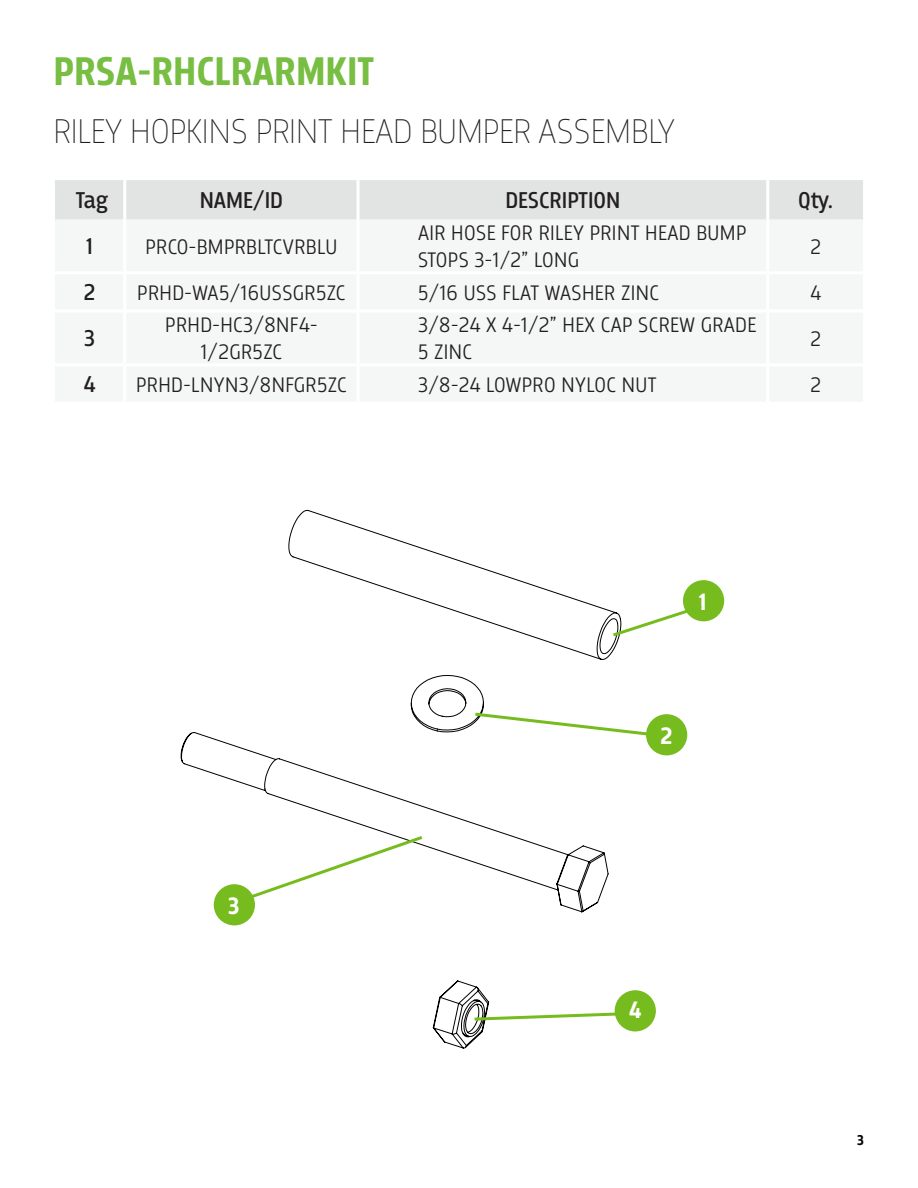
<style>
.page{position:relative;width:918px;height:1188px;background:#fff}
.page>*{position:absolute;margin:0;border:0;box-sizing:border-box;transform-origin:0 0}
.t1{font:700 42px "Breakers";color:#77be42}
.t2{font:100 36px "Breakers";color:#231f20}
.t3{font:700 24.9px "Breakers";color:#fff}
.t4{font:24px "Breakers";color:#231f20}
.BLACK-Table-General{font:300 22.05px/26.4px "Breakers";letter-spacing:.02em;color:#231f20}
.t5{font:700 15px "Breakers";color:#040503}
</style>
<div class="page">
<svg style="left:181px;top:510px;width:440px;height:539px"></svg>
<div style="left:684px;top:581px;width:39px;height:40px;background:#77bc1f;border-radius:50%"></div>
<div style="left:683px;top:580px;width:41px;height:41px;border:2px solid #77bc1f;border-radius:50%"></div>
<div style="left:647px;top:715px;width:40px;height:40px;background:#77bc1f;border-radius:50%"></div>
<div style="left:646px;top:714px;width:41px;height:41px;border:2px solid #77bc1f;border-radius:50%"></div>
<div style="left:214px;top:885px;width:40px;height:40px;background:#77bc1f;border-radius:50%"></div>
<div style="left:214px;top:884px;width:41px;height:41px;border:2px solid #77bc1f;border-radius:50%"></div>
<div style="left:615px;top:991px;width:40px;height:40px;background:#77bc1f;border-radius:50%"></div>
<div style="left:615px;top:990px;width:41px;height:41px;border:2px solid #77bc1f;border-radius:50%"></div>
<svg style="left:610px;top:603px;width:95px;height:36px"></svg>
<svg style="left:472px;top:711px;width:186px;height:27px"></svg>
<svg style="left:224px;top:834px;width:202px;height:75px"></svg>
<svg style="left:471px;top:1011px;width:150px;height:11px"></svg>
<div style="left:55px;top:180px;width:808px;height:40px;background:#e2e4e4"></div>
<hr style="left:123px;top:180px;width:3px;height:40px;background:#fff">
<hr style="left:357px;top:180px;width:3px;height:40px;background:#fff">
<hr style="left:766px;top:180px;width:3px;height:40px;background:#fff">
<p class="t1" style="left:53px;top:47px;width:322px">PRSA-RHCLRARMKIT</p>
<p class="t2" style="left:53px;top:110px;width:623px">RILEY HOPKINS PRINT HEAD BUMPER ASSEMBLY</p>
<p class="t4" style="left:76px;top:186px;width:34px">Tag</p>
<p class="t4" style="left:200px;top:186px;width:85px">NAME/ID</p>
<p class="t4" style="left:505px;top:186px;width:117px">DESCRIPTION</p>
<p class="t4" style="left:798px;top:186px;width:36px">Qty.</p>
<p class="t4" style="left:86px;top:232px;width:8px">1</p>
<p class="BLACK-Table-General" style="left:146px;top:233px;width:193px">PRCO-BMPRBLTCVRBLU</p>
<p class="BLACK-Table-General" style="left:418px;top:220px;width:330px">AIR HOSE FOR RILEY PRINT HEAD BUMP<br>STOPS 3-1/2” LONG</p>
<p class="BLACK-Table-General" style="left:811px;top:233px;width:12px">2</p>
<p class="t4" style="left:84px;top:278px;width:13px">2</p>
<p class="BLACK-Table-General" style="left:137px;top:279px;width:210px">PRHD-WA5/16USSGR5ZC</p>
<p class="BLACK-Table-General" style="left:418px;top:279px;width:243px">5/16 USS FLAT WASHER ZINC</p>
<p class="BLACK-Table-General" style="left:810px;top:279px;width:12px">4</p>
<p class="t4" style="left:84px;top:325px;width:12px">3</p>
<p class="BLACK-Table-General" style="left:165px;top:312px;width:154px;text-align:center">PRHD-HC3/8NF4-<br>1/2GR5ZC</p>
<p class="BLACK-Table-General" style="left:418px;top:312px;width:340px">3/8-24 X 4-1/2” HEX CAP SCREW GRADE<br>5 ZINC</p>
<p class="BLACK-Table-General" style="left:811px;top:325px;width:12px">2</p>
<p class="t4" style="left:84px;top:371px;width:13px">4</p>
<p class="BLACK-Table-General" style="left:136px;top:371px;width:212px">PRHD-LNYN3/8NFGR5ZC</p>
<p class="BLACK-Table-General" style="left:418px;top:371px;width:240px">3/8-24 LOWPRO NYLOC NUT</p>
<p class="BLACK-Table-General" style="left:811px;top:371px;width:12px">2</p>
<p class="t3" style="left:228px;top:891px;width:13px">3</p>
<p class="t3" style="left:699px;top:587px;width:9px">1</p>
<p class="t3" style="left:660px;top:721px;width:13px">2</p>
<p class="t3" style="left:629px;top:996px;width:14px">4</p>
<p class="t5" style="left:857px;top:1131px;width:8px">3</p>
</div>
